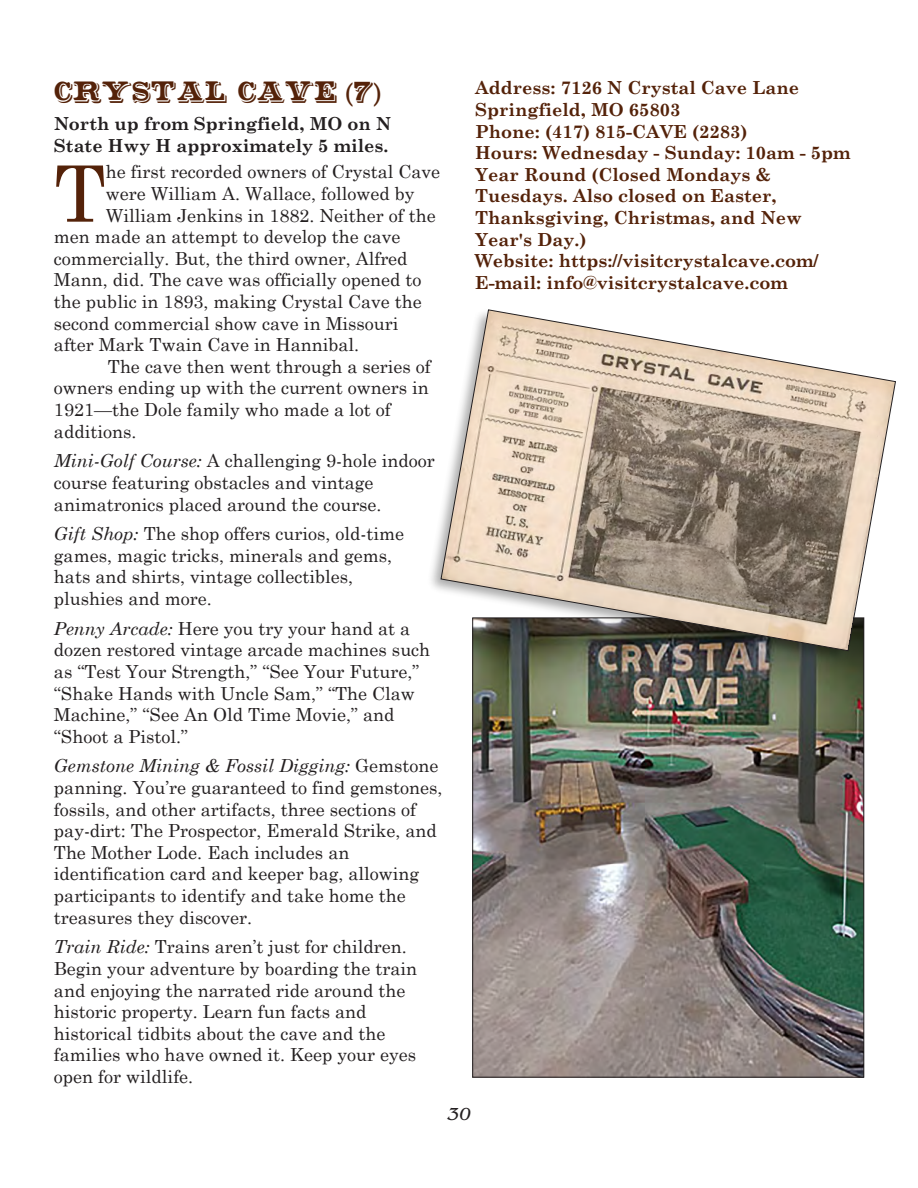
<style>
.page{position:relative;width:918px;height:1188px;background:#fff}
.page>*{position:absolute;margin:0;border:0;box-sizing:border-box;transform-origin:0 0}
.t1{font:77.7px "Century Schoolbook";color:#542209}
.t2{font:27px "Shadowed Serif";color:#542209}
.t3{font:18px/21.6px "Century Schoolbook";color:#231f20}
.t4{font:700 18px/21.6px "Century Schoolbook";color:#542209}
.t5{font:700 18px/21.6px "Century Schoolbook";color:#231f20}
.t6{font:italic 18px "Benguiat";color:#231f20}
.s1{font-family:"Lucida Grande"}
.s2{font-style:italic}
</style>
<div class="page">
<img style="left:474px;top:673px;width:388px;height:402px">
<img style="left:431px;top:524px;width:434px;height:149px">
<svg style="left:441px;top:309px;width:455px;height:342px"></svg>
<p class="t2" style="left:54px;top:81px;width:330px">CRYSTAL CAVE <span class="s1">(</span>7<span class="s1">)</span></p>
<p class="t5" style="left:54px;top:112px;width:339px">North up from Springfield, MO on N<br>State Hwy H approximately 5 miles.</p>
<p class="t1" style="left:54px;top:145px;width:53px">T</p>
<p class="t3" style="left:106px;top:161px;width:336px">he first recorded owners of Crystal Cave</p>
<p class="t3" style="left:106px;top:182px;width:310px">were William A. Wallace, followed by</p>
<p class="t3" style="left:106px;top:204px;width:332px">William Jenkins in 1882. Neither of the</p>
<p class="t3" style="left:54px;top:226px;width:348px">men made an attempt to develop the cave</p>
<p class="t3" style="left:54px;top:247px;width:355px">commercially. But, the third owner, Alfred</p>
<p class="t3" style="left:54px;top:269px;width:369px">Mann, did. The cave was officially opened to</p>
<p class="t3" style="left:54px;top:290px;width:369px">the public in 1893, making Crystal Cave the</p>
<p class="t3" style="left:54px;top:312px;width:346px">second commercial show cave in Missouri</p>
<p class="t3" style="left:54px;top:334px;width:307px">after Mark Twain Cave in Hannibal.</p>
<p class="t3" style="left:54px;top:355px;width:378px;text-align:justify;text-indent:54px">The cave then went through a series of owners ending up with the current owners in 1921—the Dole family who made a lot of</p>
<p class="t3" style="left:54px;top:420px;width:84px">additions.</p>
<p class="t3" style="left:54px;top:450px;width:382px"><span class="s2">Mini-Golf Course:</span> A challenging 9-hole indoor course featuring obstacles and vintage</p>
<p class="t3" style="left:54px;top:493px;width:329px">animatronics placed around the course.</p>
<p class="t3" style="left:54px;top:523px;width:352px"><span class="s2">Gift Shop:</span> The shop offers curios, old-time games, magic tricks, minerals and gems,</p>
<p class="t3" style="left:54px;top:566px;width:301px">hats and shirts, vintage collectibles,</p>
<p class="t3" style="left:54px;top:587px;width:159px">plushies and more.</p>
<p class="t3" style="left:54px;top:617px;width:378px"><span class="s2">Penny Arcade:</span> Here you try your hand at a dozen restored vintage arcade machines such as “Test Your Strength,” “See Your Future,” “Shake Hands with Uncle Sam,” “The Claw Machine,” “See An Old Time Movie,” and “Shoot a Pistol.”</p>
<p class="t3" style="left:54px;top:755px;width:390px"><span class="s2">Gemstone Mining &amp; Fossil Digging:</span> Gemstone panning. You’re guaranteed to find gemstones, fossils, and other artifacts, three sections of pay-dirt: The Prospector, Emerald Strike, and The Mother Lode. Each includes an</p>
<p class="t3" style="left:54px;top:863px;width:367px">identification card and keeper bag, allowing participants to identify and take home the treasures they discover.</p>
<p class="t3" style="left:54px;top:936px;width:365px"><span class="s2">Train Ride:</span> Trains aren’t just for children.<br>Begin your adventure by boarding the train and enjoying the narrated ride around the</p>
<p class="t3" style="left:54px;top:1000px;width:314px">historic property. Learn fun facts and</p>
<p class="t3" style="left:54px;top:1022px;width:333px">historical tidbits about the cave and the</p>
<p class="t3" style="left:54px;top:1044px;width:364px">families who have owned it. Keep your eyes open for wildlife.</p>
<p class="t4" style="left:475px;top:77px;width:325px">Address: 7126 N Crystal Cave Lane</p>
<p class="t4" style="left:475px;top:98px;width:207px">Springfield, MO 65803</p>
<p class="t4" style="left:475px;top:120px;width:274px">Phone: (417) 815-CAVE (2283)</p>
<p class="t4" style="left:475px;top:141px;width:377px">Hours: Wednesday - Sunday: 10am - 5pm<br>Year Round (Closed Mondays &amp;</p>
<p class="t4" style="left:475px;top:185px;width:303px">Tuesdays. Also closed on Easter,</p>
<p class="t4" style="left:475px;top:206px;width:328px">Thanksgiving, Christmas, and New<br>Year's Day.)</p>
<p class="t4" style="left:475px;top:249px;width:345px">Website: https://visitcrystalcave.com/</p>
<p class="t4" style="left:475px;top:271px;width:314px">E-mail: info@visitcrystalcave.com</p>
<p class="t6" style="left:447px;top:1107px;width:25px">30</p>
</div>
